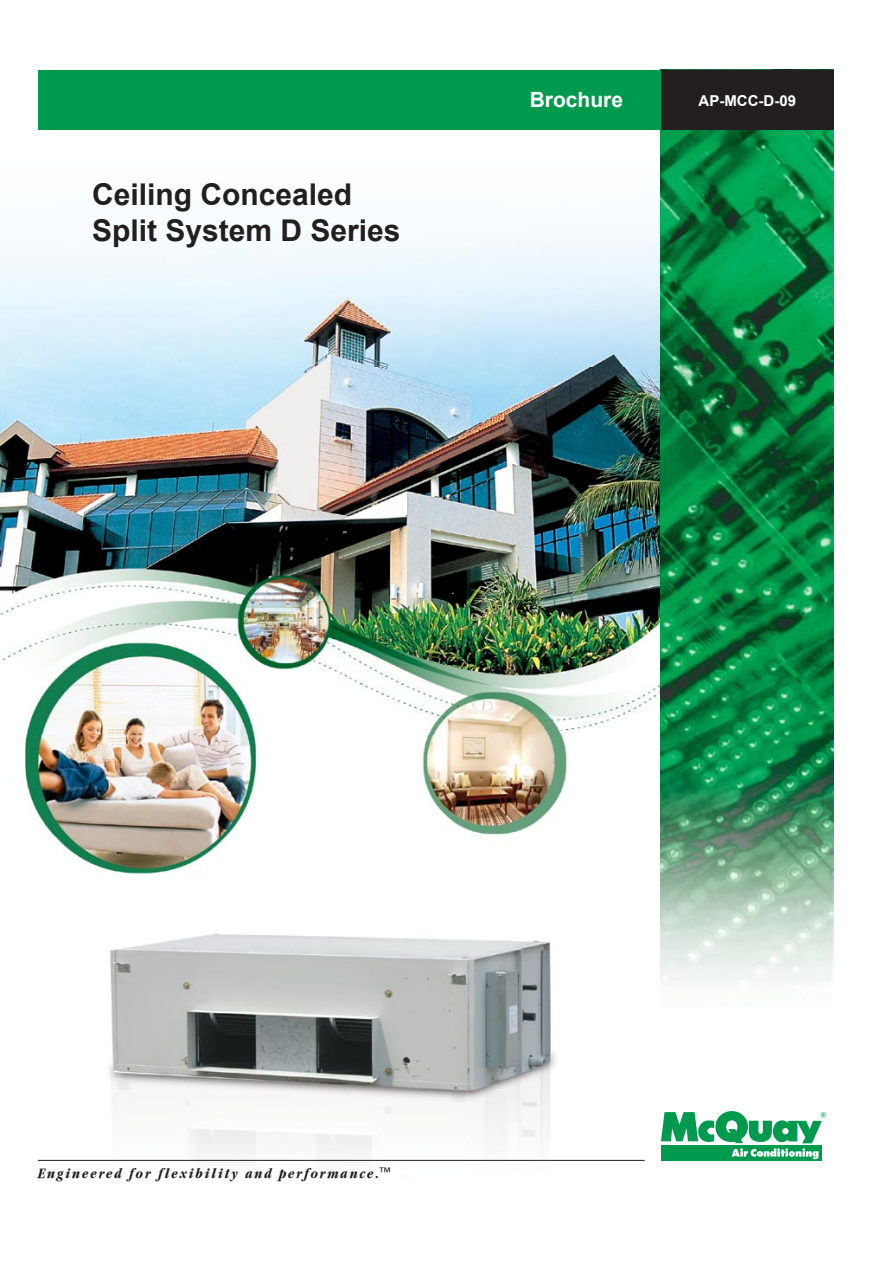
<style>
.page{position:relative;width:893px;height:1263px;background:#fff}
.page>*{position:absolute;margin:0;border:0;box-sizing:border-box;transform-origin:0 0}
.t1{font:700 30px/36px "Arial";color:#231f20}
.t2{font:700 21px "Arial";color:#fff}
.t3{font:700 15px "Arial";color:#fff}
.t4{font:italic 700 condensed 14.7px "Garamond";letter-spacing:.125em;color:#231f20}
</style>
<div class="page">
<img style="left:0;top:69px;width:834px;height:1092px">
<img style="left:661px;top:130px;width:172px;height:1010px">
<div style="left:661px;top:1145px;width:161px;height:15px;background:#009a4e"></div>
<svg style="left:661px;top:1111px;width:165px;height:48px"></svg>
<div style="left:38px;top:70px;width:796px;height:60px;background:#009a4e"></div>
<div style="left:661px;top:70px;width:173px;height:60px;background:#231f20"></div>
<hr style="left:38px;top:1160px;width:607px;height:1px;background:#231f20">
<h1 class="t1" style="left:92px;top:177px;width:310px">Ceiling Concealed<br>Split System D Series</h1>
<h2 class="t2" style="left:530px;top:88px;width:95px">Brochure</h2>
<p class="t3" style="left:699px;top:93px;width:99px">AP-MCC-D-09</p>
<p class="t4" style="left:38px;top:1165px;width:355px">Engineered for flexibility and performance.<sup>™</sup></p>
</div>
